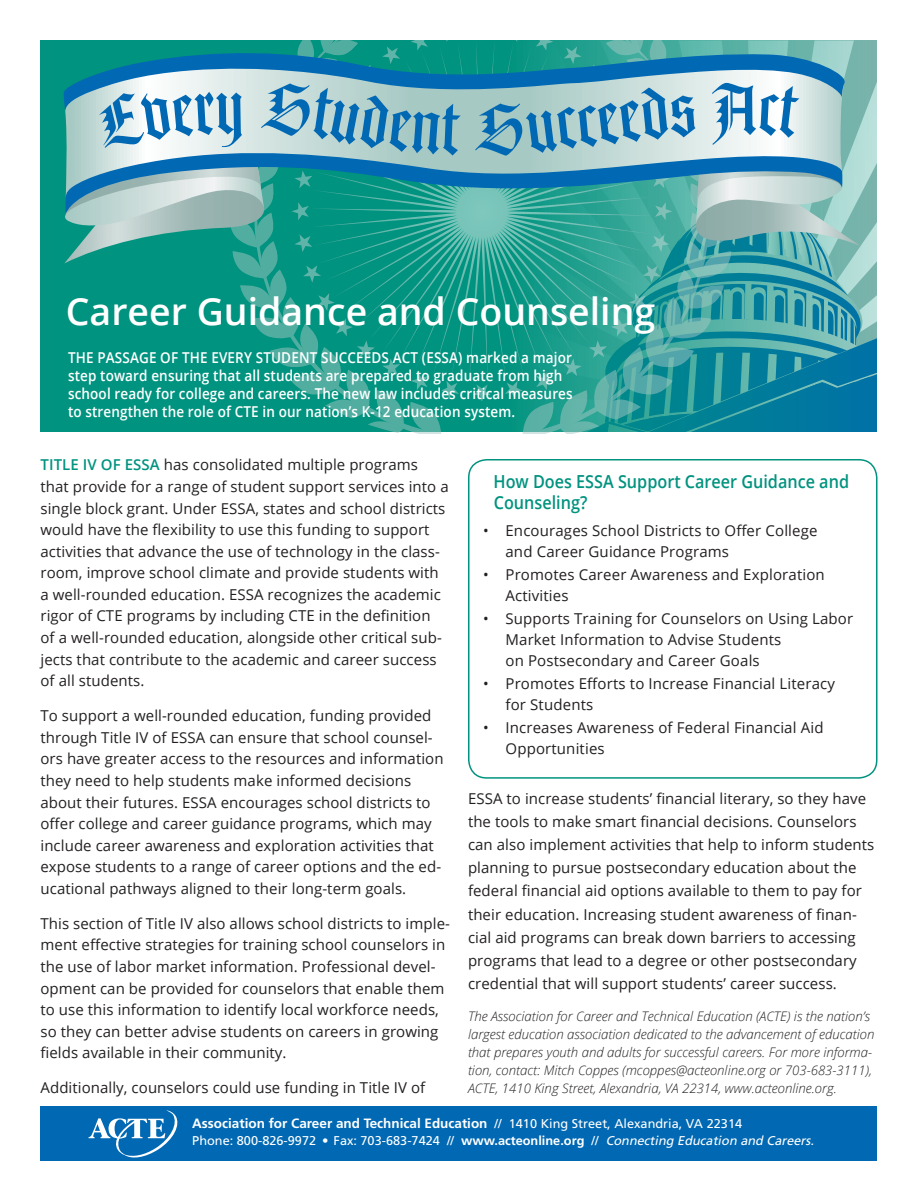
<style>
.page{position:relative;width:918px;height:1188px;background:#fff}
.page>*{position:absolute;margin:0;border:0;box-sizing:border-box;transform-origin:0 0}
.t1{font:600 37.5px "Open Sans";color:#fff}
.t2{font:600 18px/21.6px "Open Sans";color:#00937f;scale:.9 1}
.t3{font:15px/21.6px "Open Sans";letter-spacing:.005em;color:#231f20}
.t4{font:600 15px/18px "Open Sans";letter-spacing:.01em;color:#fff;scale:.9 1}
.t5{font:700 13.5px "Frutiger LT Std";color:#fff}
.t6{font:italic 300 13.2px/18.1px "Open Sans";color:#231f20}
.t7{font:12.75px "Frutiger";color:#fff}
.s1{font-weight:600;color:#00937f}
.s2{font-family:"Frutiger";font-weight:400;font-size:12.75px}
.s3{font-weight:700}
.s4{font-style:italic}
</style>
<div class="page">
<svg style="left:40px;top:40px;width:878px;height:392px;background:#139888"></svg>
<div style="left:40px;top:1107px;width:838px;height:54px;background:#0168b3"></div>
<svg style="left:89px;top:1110px;width:88px;height:48px"></svg>
<div style="left:878px;top:9px;width:40px;height:429px;background:#fff"></div>
<svg style="left:64px;top:40px;width:397px;height:393px;background:#38a19d"></svg>
<svg style="left:473px;top:40px;width:405px;height:393px;background:#51a8ad"></svg>
<div style="left:468px;top:459px;width:410px;height:320px;border:2px solid #00937f;border-radius:18px"></div>
<h1 class="t1" style="left:66px;top:285px;width:591px">Career Guidance and Counseling</h1>
<p class="t4" style="left:68px;top:349px;width:562px">THE PASSAGE OF THE EVERY STUDENT SUCCEEDS ACT (ESSA) marked a major step toward ensuring that all students are prepared to graduate from high school ready for college and careers. The new law includes critical measures to strengthen the role of CTE in our nation’s K-12 education system.</p>
<p class="t3" style="left:40px;top:454px;width:410px"><span class="s1">TITLE IV OF ESSA</span> has consolidated multiple programs that provide for a range of student support services into a single block grant. Under ESSA, states and school districts would have the flexibility to use this funding to support activities that advance the use of technology in the class&shy;room, improve school climate and provide students with a well-rounded education. ESSA recognizes the academic rigor of CTE programs by including CTE in the definition<br>of a well-rounded education, alongside other critical sub&shy;jects that contribute to the academic and career success of all students.</p>
<p class="t3" style="left:40px;top:705px;width:405px">To support a well-rounded education, funding provided through Title IV of ESSA can ensure that school counsel&shy;ors have greater access to the resources and information they need to help students make informed decisions about their futures. ESSA encourages school districts to offer college and career guidance programs, which may include career awareness and exploration activities that expose students to a range of career options and the ed&shy;ucational pathways aligned to their long-term goals.</p>
<p class="t3" style="left:40px;top:912px;width:411px">This section of Title IV also allows school districts to imple&shy;ment effective strategies for training school counselors in the use of labor market information. Professional devel&shy;opment can be provided for counselors that enable them to use this information to identify local workforce needs, so they can better advise students on careers in growing fields available in their community.</p>
<p class="t3" style="left:40px;top:1077px;width:386px">Additionally, counselors could use funding in Title IV of</p>
<p class="t2" style="left:494px;top:470px;width:397px">How Does ESSA Support Career Guidance and<br>Counseling?</p>
<p class="t3" style="left:506px;top:519px;width:314px;line-height:21px;text-indent:-22px">• Encourages School Districts to Offer College and Career Guidance Programs</p>
<p class="t3" style="left:506px;top:564px;width:321px;line-height:21px;text-indent:-22px">• Promotes Career Awareness and Exploration<br>Activities</p>
<p class="t3" style="left:506px;top:608px;width:349px;line-height:21px;text-indent:-22px">• Supports Training for Counselors on Using Labor<br>Market Information to Advise Students<br>on Postsecondary and Career Goals</p>
<p class="t3" style="left:506px;top:673px;width:331px;line-height:21px;text-indent:-22px">• Promotes Efforts to Increase Financial Literacy for Students</p>
<p class="t3" style="left:506px;top:717px;width:320px;line-height:21px;text-indent:-22px">• Increases Awareness of Federal Financial Aid<br>Opportunities</p>
<p class="t3" style="left:468px;top:786px;width:408px;line-height:23.2px">ESSA to increase students’ financial literary, so they have the tools to make smart financial decisions. Counselors can also implement activities that help to inform students planning to pursue postsecondary education about the federal financial aid options available to them to pay for their education. Increasing student awareness of finan&shy;cial aid programs can break down barriers to accessing programs that lead to a degree or other postsecondary credential that will support students’ career success.</p>
<p class="t6" style="left:468px;top:1007px;width:408px">The Association for Career and Technical Education (ACTE) is the nation’s largest education association dedicated to the advancement of education that prepares youth and adults for successful careers. For more informa&shy;tion, contact: Mitch Coppes (mcoppes@acteonline.org or 703-683-3111), ACTE, 1410 King Street, Alexandria, VA 22314, www.acteonline.org.</p>
<p class="t5" style="left:192px;top:1116px;width:551px">Association for Career and Technical Education <span class="s2">// 1410 King Street, Alexandria, VA 22314</span></p>
<p class="t7" style="left:192px;top:1133px;width:626px">Phone: 800-826-9972 • Fax: 703-683-7424 // <span class="s3">www.acteonline.org</span> // <span class="s4">Connecting Education and Careers.</span></p>
</div>
